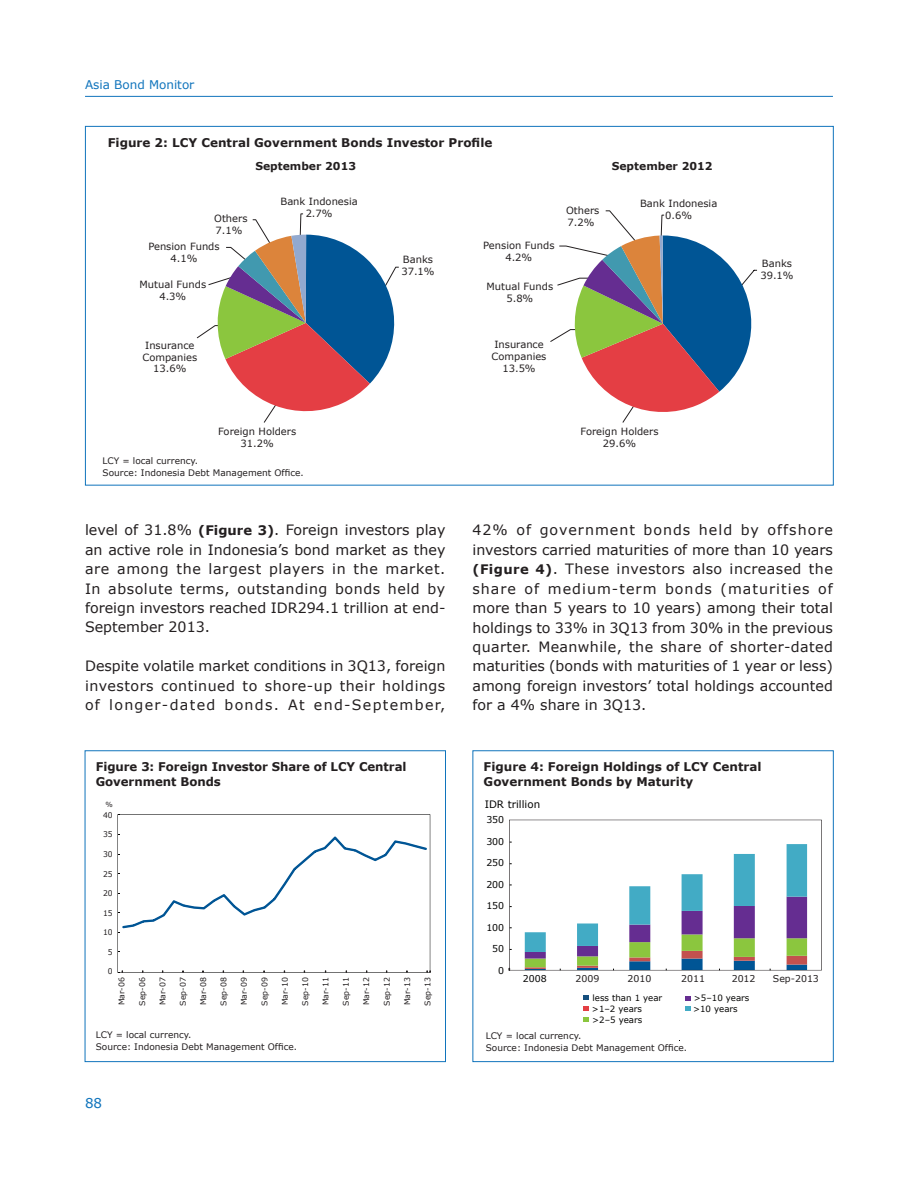
<style>
.page{position:relative;width:918px;height:1188px;background:#fff}
.page>*{position:absolute;margin:0;border:0;box-sizing:border-box;transform-origin:0 0}
.t1{font:14.25px/19.5px "Verdana";color:#231f20;text-align:justify}
.t2{font:13.5px "Verdana";color:#1074bc}
.t3{font:700 12px/15px "Verdana";color:#231f20}
.t4{font:12px "Verdana";color:#1074bc}
.t5{font:700 10.8px "Verdana";color:#231f20}
.t6{font:10.35px "Verdana";color:#050504}
.t7{font:9.9px/11.9px "Verdana";color:#231f20;text-align:center}
.t8{font:9.45px "Verdana";color:#050504}
.t9{font:9.45px "Verdana";color:#231f20}
.t10{font:9px/12px "Verdana";color:#231f20}
.t11{font:8.7px "Verdana";color:#050504}
.t12{font:7.8px "Verdana";color:#231f20}
.t13{font:7.05px "Verdana";color:#231f20}
.s1{font-weight:700;font-size:13.2px}
</style>
<div class="page">
<hr style="left:85px;top:96px;width:748px;height:1px;background:#1074bc">
<svg style="left:197px;top:214px;width:202px;height:209px"></svg>
<svg style="left:550px;top:210px;width:207px;height:213px"></svg>
<div style="left:472px;top:750px;width:362px;height:312px;border:1px solid #1074bc"></div>
<svg style="left:685px;top:1006px;width:5px;height:5px"></svg>
<svg style="left:685px;top:996px;width:5px;height:4px"></svg>
<svg style="left:584px;top:1017px;width:5px;height:5px"></svg>
<svg style="left:584px;top:1007px;width:5px;height:4px"></svg>
<svg style="left:584px;top:996px;width:5px;height:4px"></svg>
<svg style="left:509px;top:820px;width:313px;height:150px"></svg>
<div style="left:85px;top:750px;width:361px;height:312px;border:1px solid #1074bc"></div>
<svg style="left:118px;top:814px;width:312px;height:159px"></svg>
<svg style="left:117px;top:834px;width:311px;height:100px"></svg>
<p class="t4" style="left:85px;top:77px;width:111px">Asia Bond Monitor</p>
<p class="t3" style="left:108px;top:135px;width:386px">Figure 2: LCY Central Government Bonds Investor Profile</p>
<p class="t5" style="left:255px;top:159px;width:102px">September 2013</p>
<p class="t5" style="left:612px;top:159px;width:102px">September 2012</p>
<p class="t7" style="left:214px;top:212px;width:35px;text-align:left">Others<br>7.1%</p>
<p class="t7" style="left:148px;top:241px;width:73px">Pension Funds<br>4.1%</p>
<p class="t7" style="left:140px;top:279px;width:68px">Mutual Funds<br>4.3%</p>
<p class="t7" style="left:281px;top:196px;width:79px">Bank Indonesia<br>2.7%</p>
<p class="t7" style="left:401px;top:254px;width:35px;text-align:left">Banks<br>37.1%</p>
<p class="t7" style="left:483px;top:240px;width:73px">Pension Funds<br>4.2%</p>
<p class="t7" style="left:487px;top:281px;width:68px">Mutual Funds<br>5.8%</p>
<p class="t7" style="left:566px;top:205px;width:35px;text-align:left">Others<br>7.2%</p>
<p class="t7" style="left:640px;top:198px;width:79px">Bank Indonesia<br>0.6%</p>
<p class="t7" style="left:142px;top:339px;width:56px">Insurance<br>Companies<br>13.6%</p>
<p class="t7" style="left:492px;top:339px;width:56px">Insurance<br>Companies<br>13.5%</p>
<p class="t7" style="left:218px;top:425px;width:80px">Foreign Holders<br>31.2%</p>
<p class="t7" style="left:581px;top:425px;width:80px">Foreign Holders<br>29.6%</p>
<p class="t10" style="left:103px;top:454px;width:203px">LCY = local currency.<br>Source: Indonesia Debt Management Office.</p>
<p class="t7" style="left:760px;top:257px;width:35px;text-align:left">Banks<br>39.1%</p>
<p class="t1" style="left:85px;top:520px;width:362px">level of 31.8% <span class="s1">(Figure 3)</span>. Foreign investors play an active role in Indonesia’s bond market as they are among the largest players in the market.<br>In absolute terms, outstanding bonds held by foreign investors reached IDR294.1 trillion at end-September 2013.</p>
<p class="t1" style="left:85px;top:657px;width:362px">Despite volatile market conditions in 3Q13, foreign investors continued to shore-up their holdings of longer-dated bonds. At end-September,</p>
<p class="t1" style="left:472px;top:520px;width:362px">42% of government bonds held by offshore investors carried maturities of more than 10 years <span class="s1">(Figure 4)</span>. These investors also increased the share of medium-term bonds (maturities of more than 5 years to 10 years) among their total holdings to 33% in 3Q13 from 30% in the previous quarter. Meanwhile, the share of shorter-dated maturities (bonds with maturities of 1 year or less) among foreign investors’ total holdings accounted for a 4% share in 3Q13.</p>
<p class="t3" style="left:96px;top:759px;width:312px">Figure 3: Foreign Investor Share of LCY Central<br>Government Bonds</p>
<p class="t3" style="left:484px;top:759px;width:279px">Figure 4: Foreign Holdings of LCY Central<br>Government Bonds by Maturity</p>
<p class="t13" style="left:105px;top:800px;width:9px">%</p>
<p class="t6" style="left:485px;top:798px;width:57px">IDR trillion</p>
<p class="t12" style="left:103px;top:810px;width:11px">40</p>
<p class="t12" style="left:103px;top:830px;width:11px">35</p>
<p class="t12" style="left:103px;top:849px;width:11px">30</p>
<p class="t12" style="left:103px;top:869px;width:11px">25</p>
<p class="t12" style="left:103px;top:888px;width:11px">20</p>
<p class="t12" style="left:103px;top:908px;width:11px">15</p>
<p class="t12" style="left:103px;top:927px;width:11px">10</p>
<p class="t12" style="left:108px;top:947px;width:6px">5</p>
<p class="t12" style="left:108px;top:967px;width:6px">0</p>
<p class="t12" style="left:117px;top:1005px;width:30px;rotate:-90deg">Mar-06</p>
<p class="t12" style="left:137px;top:1006px;width:30px;rotate:-90deg">Sep-06</p>
<p class="t12" style="left:158px;top:1005px;width:30px;rotate:-90deg">Mar-07</p>
<p class="t12" style="left:178px;top:1006px;width:30px;rotate:-90deg">Sep-07</p>
<p class="t12" style="left:198px;top:1005px;width:30px;rotate:-90deg">Mar-08</p>
<p class="t12" style="left:219px;top:1006px;width:30px;rotate:-90deg">Sep-08</p>
<p class="t12" style="left:239px;top:1005px;width:30px;rotate:-90deg">Mar-09</p>
<p class="t12" style="left:260px;top:1006px;width:30px;rotate:-90deg">Sep-09</p>
<p class="t12" style="left:280px;top:1005px;width:30px;rotate:-90deg">Mar-10</p>
<p class="t12" style="left:300px;top:1006px;width:30px;rotate:-90deg">Sep-10</p>
<p class="t12" style="left:321px;top:1005px;width:30px;rotate:-90deg">Mar-11</p>
<p class="t12" style="left:341px;top:1006px;width:30px;rotate:-90deg">Sep-11</p>
<p class="t12" style="left:361px;top:1005px;width:30px;rotate:-90deg">Mar-12</p>
<p class="t12" style="left:382px;top:1006px;width:30px;rotate:-90deg">Sep-12</p>
<p class="t12" style="left:402px;top:1005px;width:30px;rotate:-90deg">Mar-13</p>
<p class="t12" style="left:423px;top:1006px;width:30px;rotate:-90deg">Sep-13</p>
<p class="t8" style="left:486px;top:814px;width:19px">350</p>
<p class="t8" style="left:486px;top:835px;width:19px">300</p>
<p class="t8" style="left:486px;top:857px;width:19px">250</p>
<p class="t8" style="left:486px;top:878px;width:19px">200</p>
<p class="t8" style="left:486px;top:900px;width:19px">150</p>
<p class="t8" style="left:486px;top:921px;width:19px">100</p>
<p class="t8" style="left:492px;top:943px;width:13px">50</p>
<p class="t8" style="left:498px;top:964px;width:7px">0</p>
<p class="t8" style="left:523px;top:973px;width:25px">2008</p>
<p class="t9" style="left:576px;top:973px;width:25px">2009</p>
<p class="t9" style="left:628px;top:973px;width:25px">2010</p>
<p class="t9" style="left:681px;top:973px;width:25px">2011</p>
<p class="t9" style="left:732px;top:973px;width:25px">2012</p>
<p class="t9" style="left:773px;top:973px;width:48px">Sep-2013</p>
<p class="t11" style="left:593px;top:992px;width:71px">less than 1 year</p>
<p class="t11" style="left:592px;top:1003px;width:52px">&gt;1–2 years</p>
<p class="t11" style="left:694px;top:992px;width:57px">&gt;5–10 years</p>
<p class="t11" style="left:693px;top:1003px;width:46px">&gt;10 years</p>
<p class="t11" style="left:592px;top:1014px;width:52px">&gt;2–5 years</p>
<p class="t10" style="left:96px;top:1028px;width:203px">LCY = local currency.<br>Source: Indonesia Debt Management Office.</p>
<p class="t10" style="left:486px;top:1029px;width:203px">LCY = local currency.<br>Source: Indonesia Debt Management Office.</p>
<p class="t2" style="left:85px;top:1095px;width:19px">88</p>
</div>
